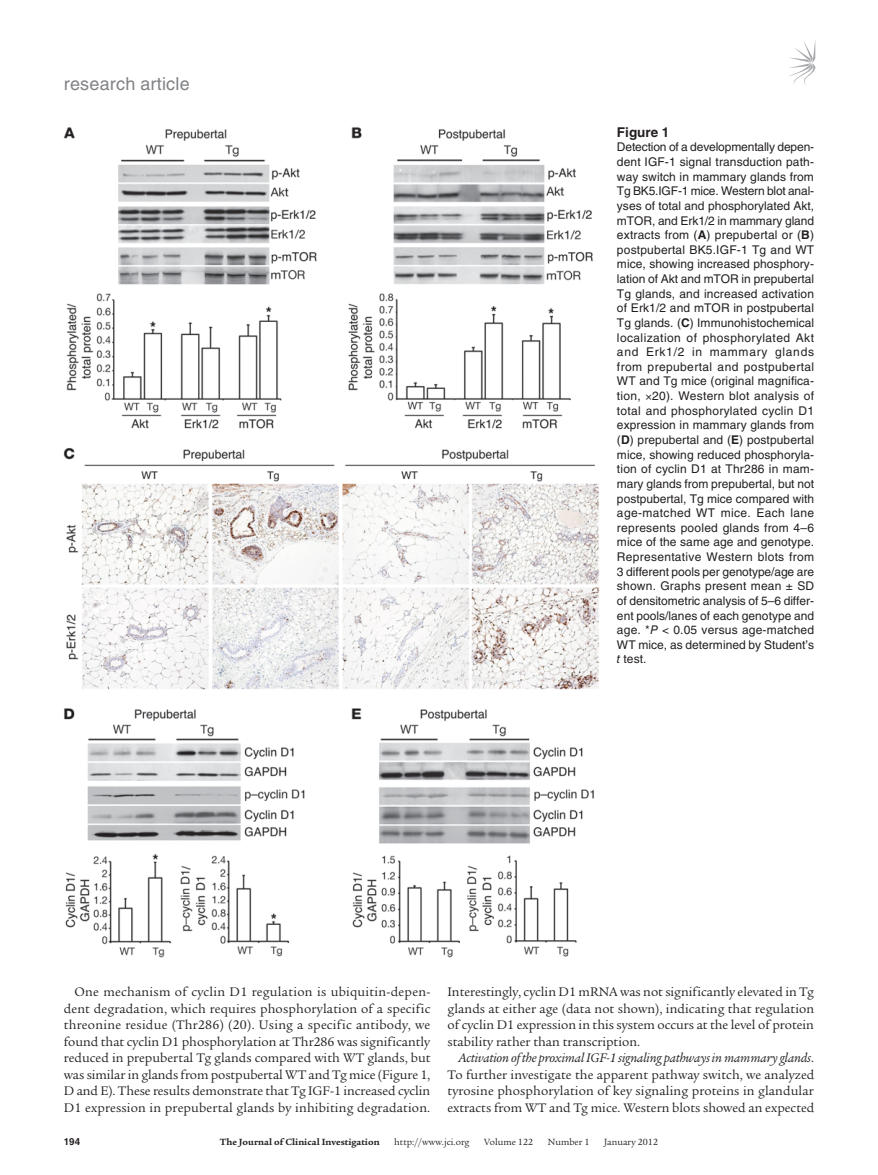
<style>
.page{position:relative;width:878px;height:1175px;background:#fff}
.page>*{position:absolute;margin:0;border:0;box-sizing:border-box;transform-origin:0 0}
.t1{font:18px "Helvetica LT Std";letter-spacing:.01em;color:#808285}
.t2{font:13.5px/16.5px "Legacy Serif Std";color:#231f20;text-align:justify}
.t3{font:700 13.5px "Helvetica LT Std";color:#231f20}
.t4{font:12px/14.7px "Helvetica LT Std";color:#231f20;text-align:justify}
.t5{font:9.75px "Legacy Serif Std";color:#231f20}
.t6{font:700 9.75px "Legacy Serif Std";color:#231f20}
.t7{font:700 9.75px "Helvetica LT Std";color:#231f20}
.s1{font-weight:700}
.s2{font-style:italic}
</style>
<div class="page">
<svg style="left:789px;top:42px;width:26px;height:43px"></svg>
<img style="left:63px;top:127px;width:537px;height:831px">
<h1 class="t1" style="left:64px;top:73px;width:127px">research article</h1>
<p class="t3" style="left:617px;top:124px;width:54px">Figure 1</p>
<p class="t4" style="left:617px;top:140px;width:199px">Detection of a developmentally depen&shy;dent IGF-1 signal transduction path&shy;way switch in mammary glands from Tg BK5.IGF-1 mice. Western blot anal&shy;yses of total and phosphorylated Akt, mTOR, and Erk1/2 in mammary gland extracts from (<span class="s1">A</span>) prepubertal or (<span class="s1">B</span>) postpubertal BK5.IGF-1 Tg and WT mice, showing increased phosphory&shy;lation of Akt and mTOR in prepubertal Tg glands, and increased activation of Erk1/2 and mTOR in postpubertal Tg glands. (<span class="s1">C</span>) Immunohistochemical localization of phosphorylated Akt and Erk1/2 in mammary glands from prepubertal and postpubertal WT and Tg mice (original magnifica&shy;tion, 20). Western blot analysis of total and phosphorylated cyclin D1 expression in mammary glands from (<span class="s1">D</span>) prepubertal and (<span class="s1">E</span>) postpubertal mice, showing reduced phosphoryla&shy;tion of cyclin D1 at Thr286 in mam&shy;mary glands from prepubertal, but not postpubertal, Tg mice compared with age-matched WT mice. Each lane represents pooled glands from 4–6 mice of the same age and genotype.<br>Representative Western blots from 3 different pools per genotype/age are shown. Graphs present mean ± SD of densitometric analysis of 5–6 differ&shy;ent pools/lanes of each genotype and age. *<span class="s2">P</span> &lt; 0.05 versus age-matched WT mice, as determined by Student’s <span class="s2">t</span> test.</p>
<p class="t2" style="left:64px;top:983px;width:368px;text-indent:11px">One mechanism of cyclin D1 regulation is ubiquitin-depen&shy;dent degradation, which requires phosphorylation of a specific threonine residue (Thr286) (20). Using a specific antibody, we found that cyclin D1 phosphorylation at Thr286 was significantly reduced in prepubertal Tg glands compared with WT glands, but was similar in glands from postpubertal WT and Tg mice (Figure 1, D and E). These results demonstrate that Tg IGF-1 increased cyclin D1 expression in prepubertal glands by inhibiting degradation.</p>
<p class="t2" style="left:447px;top:983px;width:368px">Interestingly, cyclin D1 mRNA was not significantly elevated in Tg glands at either age (data not shown), indicating that regulation of cyclin D1 expression in this system occurs at the level of protein stability rather than transcription.</p>
<p class="t2" style="left:447px;top:1049px;width:368px;text-indent:11px"><span class="s2">Activation of the proximal IGF-1 signaling pathways in mammary glands</span>.<br>To further investigate the apparent pathway switch, we analyzed tyrosine phosphorylation of key signaling proteins in glandular extracts from WT and Tg mice. Western blots showed an expected</p>
<p class="t7" style="left:64px;top:1135px;width:18px">194</p>
<p class="t6" style="left:220px;top:1135px;width:161px">The Journal of Clinical Investigation</p>
<p class="t5" style="left:394px;top:1136px;width:77px">http://www.jci.org</p>
<p class="t5" style="left:484px;top:1136px;width:50px">Volume 122</p>
<p class="t5" style="left:548px;top:1136px;width:43px">Number 1</p>
<p class="t5" style="left:604px;top:1136px;width:55px">January 2012</p>
</div>
